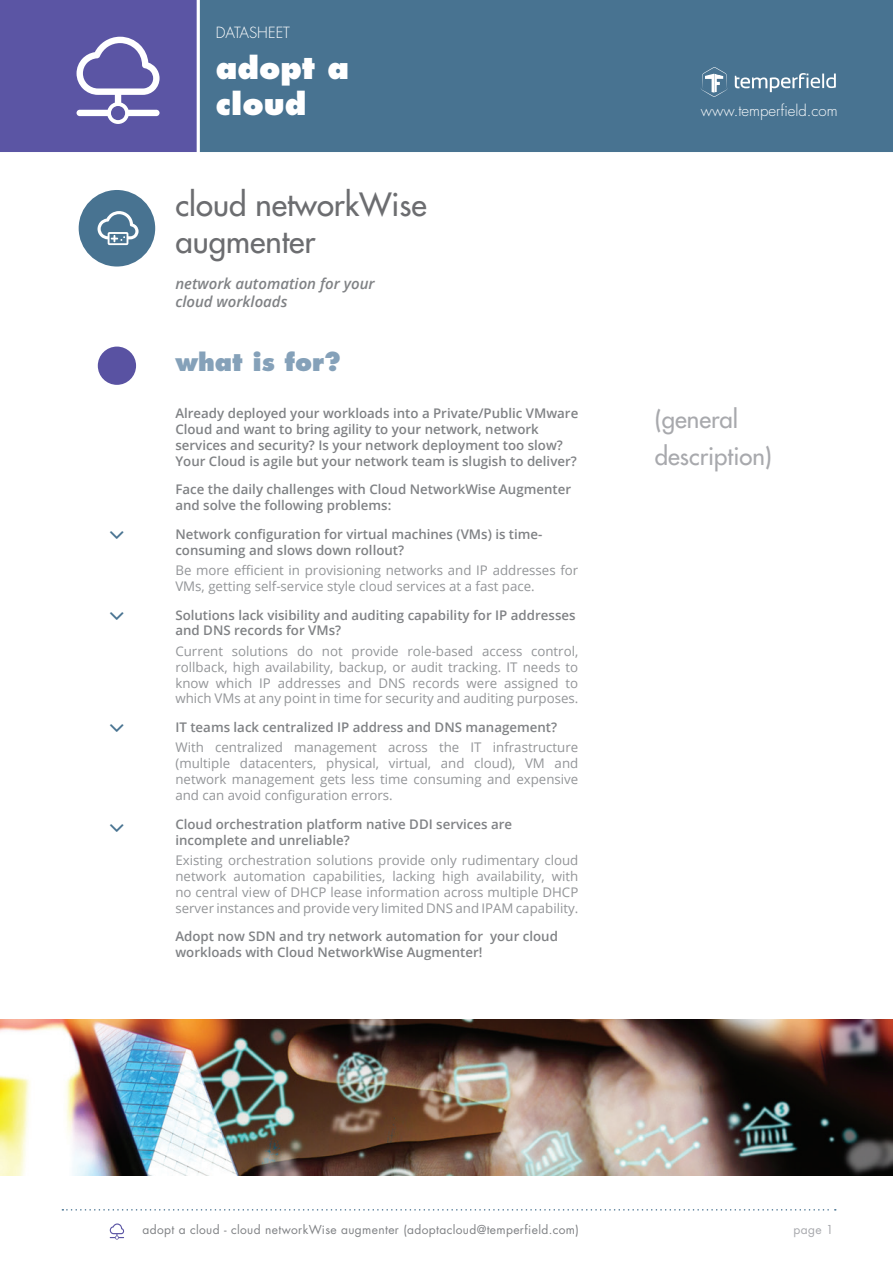
<style>
.page{position:relative;width:893px;height:1263px;background:#fff}
.page>*{position:absolute;margin:0;border:0;box-sizing:border-box;transform-origin:0 0}
.t1{font:500 31.35px/37.5px "Futura Std";color:#6c6d70}
.t2{font:800 30px/36px "Futura Std";color:#fff}
.t3{font:500 24px/37.8px "Futura Std";color:#a8a9ad}
.t4{font:800 24px "Futura Std";color:#85a1b9}
.t5{font:italic 600 15px/18px "Open Sans";color:#808285}
.t6{font:300 15px "Futura Std";color:#fff}
.t7{font:13.35px/15.9px "Open Sans";color:#939598;text-align:justify}
.t8{font:600 13.35px/15.9px "Open Sans";color:#808285}
.t9{font:12px "Futura Std";letter-spacing:.03em;color:#808285}
.t10{font:12px "Futura Std";color:#a8a9ad}
</style>
<div class="page">
<div style="left:200px;top:0;width:693px;height:152px;background:#487391"></div>
<svg style="left:0;top:0;width:197px;height:152px;background:#6560aa"></svg>
<svg style="left:110px;top:1223px;width:14px;height:16px"></svg>
<svg style="left:62px;top:1209px;width:774px;height:1px"></svg>
<svg style="left:735px;top:73px;width:101px;height:19px"></svg>
<svg style="left:701px;top:67px;width:27px;height:30px"></svg>
<div style="left:79px;top:190px;width:76px;height:76px;background:#487391;border-radius:50%"></div>
<div style="left:98px;top:347px;width:38px;height:38px;background:#5952a2;border-radius:50%"></div>
<svg style="left:98px;top:211px;width:41px;height:34px"></svg>
<img style="left:1px;top:1019px;width:891px;height:156px">
<p class="t6" style="left:216px;top:24px;width:76px">DATASHEET</p>
<h2 class="t2" style="left:216px;top:50px;width:135px">adopt a cloud</h2>
<h1 class="t1" style="left:175px;top:186px;width:253px">cloud networkWise augmenter</h1>
<p class="t5" style="left:175px;top:274px;width:201px">network automation for your cloud workloads</p>
<h3 class="t4" style="left:175px;top:346px;width:167px">what is for?</h3>
<p class="t8" style="left:175px;top:405px;width:404px">Already deployed your workloads into a Private/Public VMware Cloud and want to bring agility to your network, network services and security? Is your network deployment too slow?<br>Your Cloud is agile but your network team is slugish to deliver?</p>
<p class="t8" style="left:175px;top:481px;width:397px">Face the daily challenges with Cloud NetworkWise Augmenter and solve the following problems:</p>
<p class="t8" style="left:175px;top:526px;width:369px">Network configuration for virtual machines (VMs) is time&shy;consuming and slows down rollout?</p>
<p class="t7" style="left:175px;top:562px;width:404px">Be more efficient in provisioning networks and IP addresses for<br>VMs, getting self-service style cloud services at a fast pace.</p>
<p class="t8" style="left:175px;top:606px;width:402px">Solutions lack visibility and auditing capability for IP addresses and DNS records for VMs?</p>
<p class="t7" style="left:175px;top:642px;width:404px">Current solutions do not provide role-based access control, rollback, high availability, backup, or audit tracking. IT needs to know which IP addresses and DNS records were assigned to which VMs at any point in time for security and auditing purposes.</p>
<p class="t8" style="left:175px;top:719px;width:383px">IT teams lack centralized IP address and DNS management?</p>
<p class="t7" style="left:175px;top:739px;width:404px">With centralized management across the IT infrastructure (multiple datacenters, physical, virtual, and cloud), VM and network management gets less time consuming and expensive and can avoid configuration errors.</p>
<p class="t8" style="left:175px;top:816px;width:338px">Cloud orchestration platform native DDI services are incomplete and unreliable?</p>
<p class="t7" style="left:175px;top:852px;width:404px">Existing orchestration solutions provide only rudimentary cloud network automation capabilities, lacking high availability, with no central view of DHCP lease information across multiple DHCP server instances and provide very limited DNS and IPAM capability.</p>
<p class="t8" style="left:175px;top:928px;width:384px">Adopt now SDN and try network automation for your cloud workloads with Cloud NetworkWise Augmenter!</p>
<p class="t6" style="left:701px;top:101px;width:138px">www.temperfield.com</p>
<h3 class="t3" style="left:655px;top:400px;width:119px">(general description)</h3>
<p class="t9" style="left:142px;top:1222px;width:438px">adopt a cloud - cloud networkWise augmenter (adoptacloud@temperfield.com)</p>
<p class="t10" style="left:793px;top:1222px;width:41px">page 1</p>
</div>
